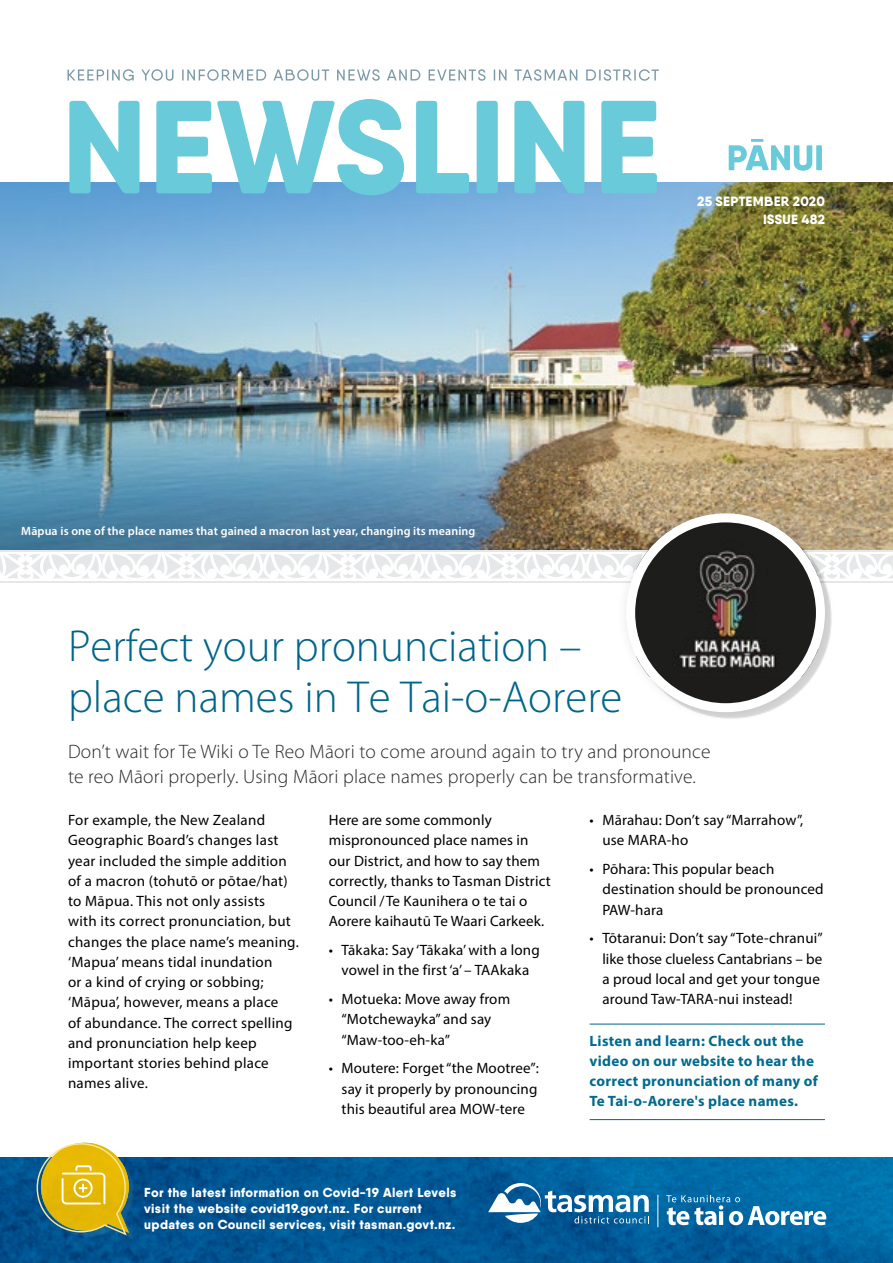
<style>
.page{position:relative;width:893px;height:1263px;background:#fff}
.page>*{position:absolute;margin:0;border:0;box-sizing:border-box;transform-origin:0 0}
.t1{font:300 45px/51px "Myriad Pro";color:#00648a}
.t2{font:300 19.5px/24.8px "Myriad Pro";letter-spacing:.01em;color:#292829}
.t3{font:15px/20.2px "Myriad Pro";letter-spacing:.01em;color:#000}
.t4{font:700 15px/20.2px "Myriad Pro";letter-spacing:.02em;color:#006a90}
.t5{font:800 13.5px/18px "Qanelas Soft DEMO";letter-spacing:.02em;color:#fff;text-align:right}
.t6{font:800 13.05px/15.9px "Qanelas Soft DEMO";letter-spacing:.03em;color:#fff}
.t7{font:600 12px "Myriad Pro";letter-spacing:.01em;color:#fff}
.s1{font-family:"Patagonia";font-weight:500}
</style>
<div class="page">
<img style="left:0;top:183px;width:893px;height:367px">
<hr style="left:102px;top:581px;width:161px;height:1px;background:#e6e7e8">
<hr style="left:102px;top:550px;width:161px;height:1px;background:#e6e7e8">
<hr style="left:263px;top:581px;width:161px;height:1px;background:#e6e7e8">
<hr style="left:263px;top:550px;width:161px;height:1px;background:#e6e7e8">
<hr style="left:0;top:581px;width:102px;height:1px;background:#e6e7e8">
<hr style="left:0;top:550px;width:102px;height:1px;background:#e6e7e8">
<hr style="left:586px;top:581px;width:161px;height:1px;background:#e6e7e8">
<hr style="left:586px;top:550px;width:161px;height:1px;background:#e6e7e8">
<hr style="left:747px;top:581px;width:146px;height:1px;background:#e6e7e8">
<hr style="left:747px;top:550px;width:146px;height:1px;background:#e6e7e8">
<hr style="left:424px;top:581px;width:162px;height:1px;background:#e6e7e8">
<hr style="left:424px;top:550px;width:162px;height:1px;background:#e6e7e8">
<svg style="left:0;top:554px;width:893px;height:24px"></svg>
<svg style="left:68px;top:69px;width:591px;height:12px"></svg>
<svg style="left:69px;top:99px;width:588px;height:96px;fill:#69cada"></svg>
<svg style="left:729px;top:139px;width:93px;height:32px"></svg>
<div style="left:678px;top:176px;width:165px;height:67px;background:#000;opacity:.05"></div>
<img style="left:0;top:1157px;width:893px;height:106px">
<svg style="left:488px;top:1183px;width:161px;height:40px"></svg>
<hr style="left:657px;top:1195px;width:1px;height:32px;background:#fff">
<svg style="left:666px;top:1195px;width:160px;height:30px"></svg>
<div style="left:45px;top:1146px;width:88px;height:93px;background:#7b9aa9;opacity:.15"></div>
<svg style="left:36px;top:1142px;width:93px;height:95px"></svg>
<hr style="left:590px;top:1024px;width:235px;height:1px;background:#00648a">
<hr style="left:590px;top:1119px;width:235px;height:1px;background:#00648a">
<div style="left:616px;top:503px;width:220px;height:220px;background:#000;opacity:.1"></div>
<svg style="left:631px;top:518px;width:189px;height:190px;fill:#1d1c1b"></svg>
<img style="left:636px;top:529px;width:182px;height:148px">
<div style="left:626px;top:513px;width:199px;height:199px;border:9px solid #fff;border-radius:50%"></div>
<p class="t7" style="left:21px;top:523px;width:456px">Māpua is one of the place names that gained a macron last year, changing its meaning</p>
<p class="t5" style="left:697px;top:193px;width:129px">25 SEPTEMBER 2020<br>ISSUE 482</p>
<h1 class="t1" style="left:68px;top:620px;width:556px">Perfect your pronunciation – place names in Te Tai-o-Aorere</h1>
<h2 class="t2" style="left:68px;top:739px;width:644px">Don’t wait for Te Wiki o Te Reo Māori to come around again to try and pronounce te reo Māori properly. Using Māori place names properly can be transformative.</h2>
<p class="t3" style="left:68px;top:810px;width:232px">For example, the New Zealand<br>Geographic Board’s changes last year included the simple addition of a macron (tohutō or pōtae/hat) to Māpua. This not only assists<br>with its correct pronunciation, but changes the place name’s meaning. ‘Mapua’ means tidal inundation<br>or a kind of crying or sobbing; ‘Māpua’, however, means a place<br>of abundance. The correct spelling and pronunciation help keep important stories behind place names alive.</p>
<p class="t3" style="left:329px;top:810px;width:223px">Here are some commonly mispronounced place names in our District, and how to say them correctly, thanks to Tasman District<br>Council/Te Kaunihera o te tai o<br>Aorere kaihautū Te Waari Carkeek.</p>
<p class="t3" style="left:329px;top:940px;width:212px;text-align:center">• Tākaka: Say ‘Tākaka’ with a long vowel in the first ‘a’ – TAAkaka</p>
<p class="t3" style="left:342px;top:989px;width:170px;text-indent:-13px">• Motueka: Move away from “Motchewayka” and say “Maw-too-eh-ka”</p>
<p class="t3" style="left:342px;top:1058px;width:199px;text-align:justify;text-indent:-13px">• Moutere: Forget “the Mootree”: say it properly by pronouncing this beautiful area MOW-tere</p>
<p class="t6" style="left:144px;top:1185px;width:314px">For the latest information on Covid<span class="s1">-</span>19 Alert Levels visit the website covid19.govt.nz. For current updates on Council services, visit tasman.govt.nz.</p>
<p class="t3" style="left:602px;top:810px;width:202px;text-indent:-13px">• Mārahau: Don’t say “Marrahow”, use MARA-ho</p>
<p class="t3" style="left:602px;top:859px;width:223px;text-indent:-13px">• Pōhara: This popular beach destination should be pronounced<br>PAW-hara</p>
<p class="t3" style="left:602px;top:928px;width:222px;text-indent:-13px">• Tōtaranui: Don’t say “Tote-chranui” like those clueless Cantabrians – be a proud local and get your tongue around Taw-TARA-nui instead!</p>
<p class="t4" style="left:590px;top:1030px;width:230px">Listen and learn: Check out the video on our website to hear the correct pronunciation of many of<br>Te Tai-o-Aorere's place names.</p>
</div>
